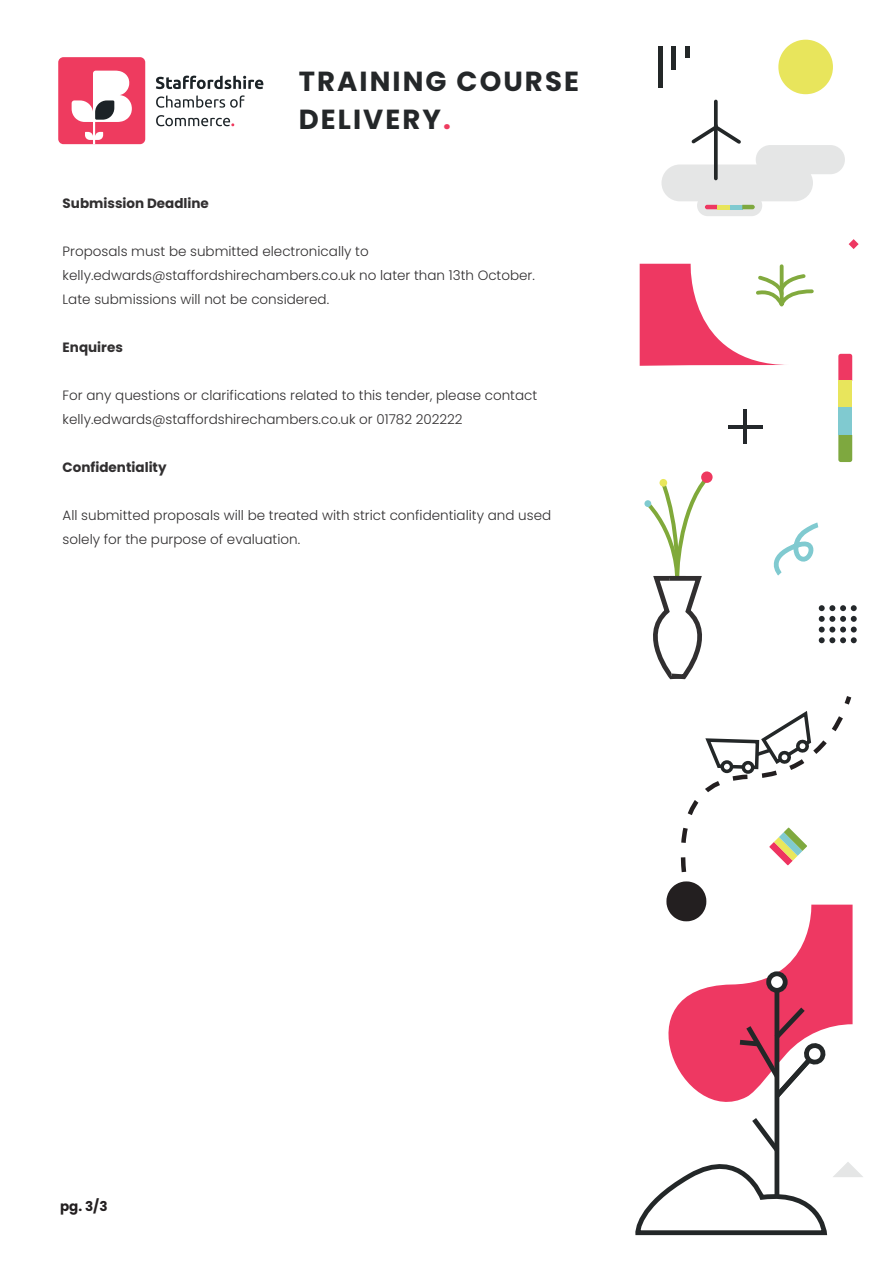
<style>
.page{position:relative;width:893px;height:1263px;background:#fff}
.page>*{position:absolute;margin:0;border:0;box-sizing:border-box;transform-origin:0 0}
.t1{font:700 27.6px/38.2px "Poppins";letter-spacing:.075em;color:#242729}
.t2{font:300 13.5px/24px "Poppins";color:#312f30}
.t3{font:700 13.5px "Poppins";color:#312f30}
.t4{font:700 13.5px "Poppins";color:#231f20}
.s1{color:#ee3b5f}
</style>
<div class="page">
<svg style="left:156px;top:76px;width:107px;height:13px"></svg>
<svg style="left:156px;top:95px;width:89px;height:13px"></svg>
<svg style="left:156px;top:115px;width:78px;height:11px"></svg>
<svg style="left:58px;top:57px;width:87px;height:87px"></svg>
<svg style="left:668px;top:921px;width:184px;height:192px"></svg>
<div style="left:774px;top:982px;width:5px;height:215px;background:#232728"></div>
<div style="left:769px;top:974px;width:16px;height:16px;background:#fff;border-radius:50%"></div>
<div style="left:766px;top:971px;width:22px;height:22px;border:5px solid #232728;border-radius:50%"></div>
<svg style="left:735px;top:1002px;width:95px;height:101px"></svg>
<svg style="left:635px;top:1113px;width:228px;height:123px"></svg>
<svg style="left:838px;top:354px;width:14px;height:27px"></svg>
<div style="left:838px;top:381px;width:14px;height:27px;background:#e8e55c"></div>
<div style="left:838px;top:408px;width:14px;height:27px;background:#80cad0"></div>
<svg style="left:838px;top:435px;width:14px;height:27px"></svg>
<hr style="left:658px;top:46px;width:4px;height:42px;background:#232728">
<hr style="left:672px;top:46px;width:4px;height:24px;background:#232728">
<div style="left:685px;top:46px;width:5px;height:12px;background:#232728"></div>
<svg style="left:778px;top:40px;width:55px;height:54px"></svg>
<div style="left:661px;top:164px;width:152px;height:37px;background:#e5e6e6;border-radius:18px"></div>
<div style="left:756px;top:145px;width:89px;height:29px;background:#e5e6e6;border-radius:15px"></div>
<div style="left:697px;top:195px;width:65px;height:21px;background:#e5e6e6;border-radius:11px"></div>
<svg style="left:705px;top:205px;width:12px;height:4px"></svg>
<hr style="left:717px;top:205px;width:13px;height:4px;background:#e8e55c">
<hr style="left:730px;top:205px;width:12px;height:4px;background:#80cad0">
<svg style="left:742px;top:205px;width:13px;height:4px"></svg>
<svg style="left:691px;top:126px;width:50px;height:18px"></svg>
<svg style="left:714px;top:101px;width:4px;height:24px"></svg>
<svg style="left:714px;top:125px;width:4px;height:53px"></svg>
<svg style="left:849px;top:239px;width:10px;height:10px"></svg>
<svg style="left:640px;top:263px;width:174px;height:103px"></svg>
<svg style="left:819px;top:605px;width:38px;height:38px"></svg>
<svg style="left:773px;top:522px;width:46px;height:54px"></svg>
<svg style="left:644px;top:471px;width:69px;height:209px"></svg>
<hr style="left:728px;top:425px;width:35px;height:3px;background:#24282b">
<hr style="left:744px;top:409px;width:3px;height:35px;background:#24282b">
<svg style="left:666px;top:696px;width:187px;height:225px"></svg>
<h1 class="t1" style="left:299px;top:62px;width:282px">TRAINING COURSE<br>DELIVERY<span class="s1">.</span></h1>
<p class="t3" style="left:63px;top:196px;width:148px">Submission Deadline</p>
<p class="t2" style="left:63px;top:240px;width:474px">Proposals must be submitted electronically to kelly.edwards@staffordshirechambers.co.uk no later than 13th October.<br>Late submissions will not be considered.</p>
<p class="t3" style="left:63px;top:340px;width:62px">Enquires</p>
<p class="t2" style="left:63px;top:384px;width:476px">For any questions or clarifications related to this tender, please contact kelly.edwards@staffordshirechambers.co.uk or 01782 202222</p>
<p class="t3" style="left:63px;top:460px;width:106px">Confidentiality</p>
<p class="t2" style="left:63px;top:504px;width:490px">All submitted proposals will be treated with strict confidentiality and used solely for the purpose of evaluation.</p>
<p class="t4" style="left:60px;top:1199px;width:49px">pg. 3/3</p>
</div>
